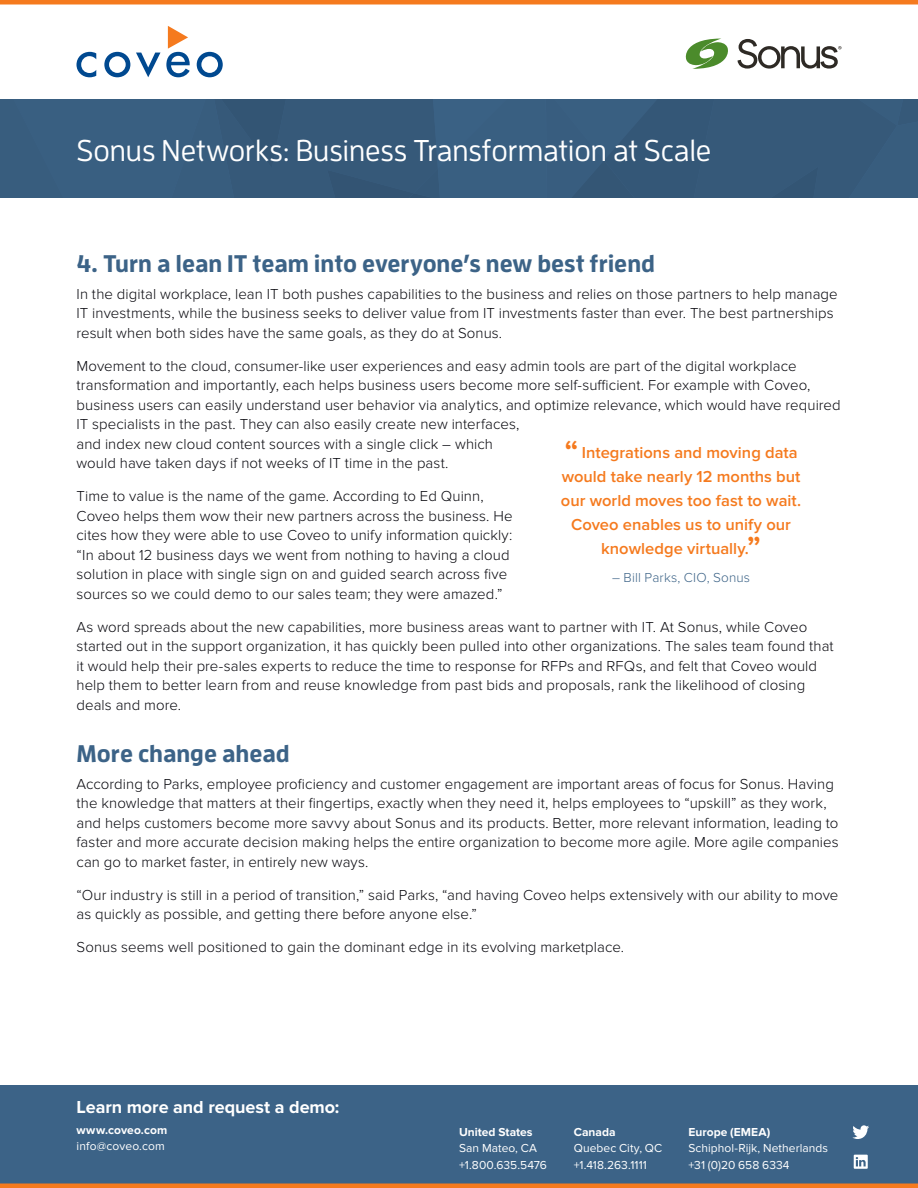
<style>
.page{position:relative;width:918px;height:1188px;background:#fff}
.page>*{position:absolute;margin:0;border:0;box-sizing:border-box;transform-origin:0 0}
.t1{font:500 30px "Enzo OT";letter-spacing:-.005em;color:#fff}
.t2{font:700 24px "Enzo OT";color:#3c6387}
.t3{font:700 18px "Proxima Nova";color:#fff}
.t4{font:600 16.5px/24px "Proxima Nova";color:#f57a1e;text-align:center}
.t5{font:300 15px/19.5px "Proxima Nova";letter-spacing:.005em;color:#08080e}
.t6{font:300 13.5px "Proxima Nova";letter-spacing:.015em;color:#3c6387}
.t7{font:12px/16.5px "Proxima Nova";letter-spacing:.005em;color:#fff}
.t8{font:700 12px "Proxima Nova";color:#fff}
.s1{font-size:33px}
</style>
<div class="page">
<div style="left:0;top:99px;width:918px;height:99px;background:#365979"></div>
<hr style="left:0;top:0;width:918px;height:4px;background:#f57a1e">
<svg style="left:76px;top:52px;width:20px;height:25px"></svg>
<svg style="left:104px;top:52px;width:26px;height:25px"></svg>
<svg style="left:197px;top:52px;width:26px;height:25px"></svg>
<svg style="left:136px;top:26px;width:54px;height:51px"></svg>
<div style="left:0;top:1085px;width:918px;height:99px;background:#3c6387"></div>
<hr style="left:0;top:1184px;width:918px;height:4px;background:#f57a1e">
<svg style="left:686px;top:39px;width:42px;height:30px"></svg>
<svg style="left:738px;top:39px;width:103px;height:30px"></svg>
<svg style="left:854px;top:1155px;width:14px;height:14px"></svg>
<svg style="left:852px;top:1125px;width:17px;height:14px"></svg>
<h1 class="t1" style="left:76px;top:133px;width:636px">Sonus Networks: Business Transformation at Scale</h1>
<h2 class="t2" style="left:76px;top:248px;width:580px">4. Turn a lean IT team into everyone’s new best friend</h2>
<p class="t5" style="left:76px;top:284px;width:763px">In the digital workplace, lean IT both pushes capabilities to the business and relies on those partners to help manage<br>IT investments, while the business seeks to deliver value from IT investments faster than ever. The best partnerships result when both sides have the same goals, as they do at Sonus.</p>
<p class="t5" style="left:76px;top:356px;width:766px">Movement to the cloud, consumer-like user experiences and easy admin tools are part of the digital workplace transformation and importantly, each helps business users become more self-sufficient. For example with Coveo, business users can easily understand user behavior via analytics, and optimize relevance, which would have required IT specialists in the past. They can also easily create new interfaces,<br>and index new cloud content sources with a single click – which<br>would have taken days if not weeks of IT time in the past.</p>
<p class="t5" style="left:76px;top:487px;width:438px">Time to value is the name of the game. According to Ed Quinn, Coveo helps them wow their new partners across the business. He cites how they were able to use Coveo to unify information quickly: “In about 12 business days we went from nothing to having a cloud solution in place with single sign on and guided search across five sources so we could demo to our sales team; they were amazed.”</p>
<p class="t5" style="left:76px;top:617px;width:759px">As word spreads about the new capabilities, more business areas want to partner with IT. At Sonus, while Coveo started out in the support organization, it has quickly been pulled into other organizations. The sales team found that it would help their pre-sales experts to reduce the time to response for RFPs and RFQs, and felt that Coveo would help them to better learn from and reuse knowledge from past bids and proposals, rank the likelihood of closing deals and more.</p>
<h2 class="t2" style="left:76px;top:738px;width:215px">More change ahead</h2>
<p class="t5" style="left:76px;top:774px;width:764px">According to Parks, employee proficiency and customer engagement are important areas of focus for Sonus. Having the knowledge that matters at their fingertips, exactly when they need it, helps employees to “upskill” as they work, and helps customers become more savvy about Sonus and its products. Better, more relevant information, leading to faster and more accurate decision making helps the entire organization to become more agile. More agile companies can go to market faster, in entirely new ways.</p>
<p class="t5" style="left:76px;top:885px;width:763px">“Our industry is still in a period of transition,” said Parks, “and having Coveo helps extensively with our ability to move as quickly as possible, and getting there before anyone else.”</p>
<p class="t5" style="left:76px;top:938px;width:549px">Sonus seems well positioned to gain the dominant edge in its evolving marketplace.</p>
<p class="t4" style="left:561px;top:440px;width:242px"><span class="s1">“</span> Integrations and moving data would take nearly 12 months but our world moves too fast to wait.<br>Coveo enables us to unify our knowledge virtually.<span class="s1">”</span></p>
<p class="t6" style="left:612px;top:570px;width:139px">– Bill Parks, CIO, Sonus</p>
<p class="t3" style="left:76px;top:1097px;width:265px">Learn more and request a demo:</p>
<p class="t8" style="left:76px;top:1123px;width:92px">www.coveo.com</p>
<p class="t7" style="left:76px;top:1138px;width:90px">info@coveo.com</p>
<p class="t8" style="left:459px;top:1125px;width:75px">United States</p>
<p class="t7" style="left:459px;top:1140px;width:89px">San Mateo, CA +1.800.635.5476</p>
<p class="t8" style="left:459px;top:1129px;width:75px">United States</p>
<p class="t7" style="left:459px;top:1144px;width:89px">San Mateo, CA +1.800.635.5476</p>
<p class="t8" style="left:574px;top:1125px;width:43px">Canada</p>
<p class="t7" style="left:574px;top:1140px;width:90px">Quebec City, QC +1.418.263.1111</p>
<p class="t8" style="left:574px;top:1129px;width:43px">Canada</p>
<p class="t7" style="left:574px;top:1144px;width:90px">Quebec City, QC +1.418.263.1111</p>
<p class="t8" style="left:688px;top:1125px;width:83px">Europe (EMEA)</p>
<p class="t7" style="left:688px;top:1140px;width:141px">Schiphol-Rijk, Netherlands +31 (0)20 658 6334</p>
<p class="t8" style="left:688px;top:1129px;width:83px">Europe (EMEA)</p>
<p class="t7" style="left:688px;top:1144px;width:141px">Schiphol-Rijk, Netherlands +31 (0)20 658 6334</p>
</div>
